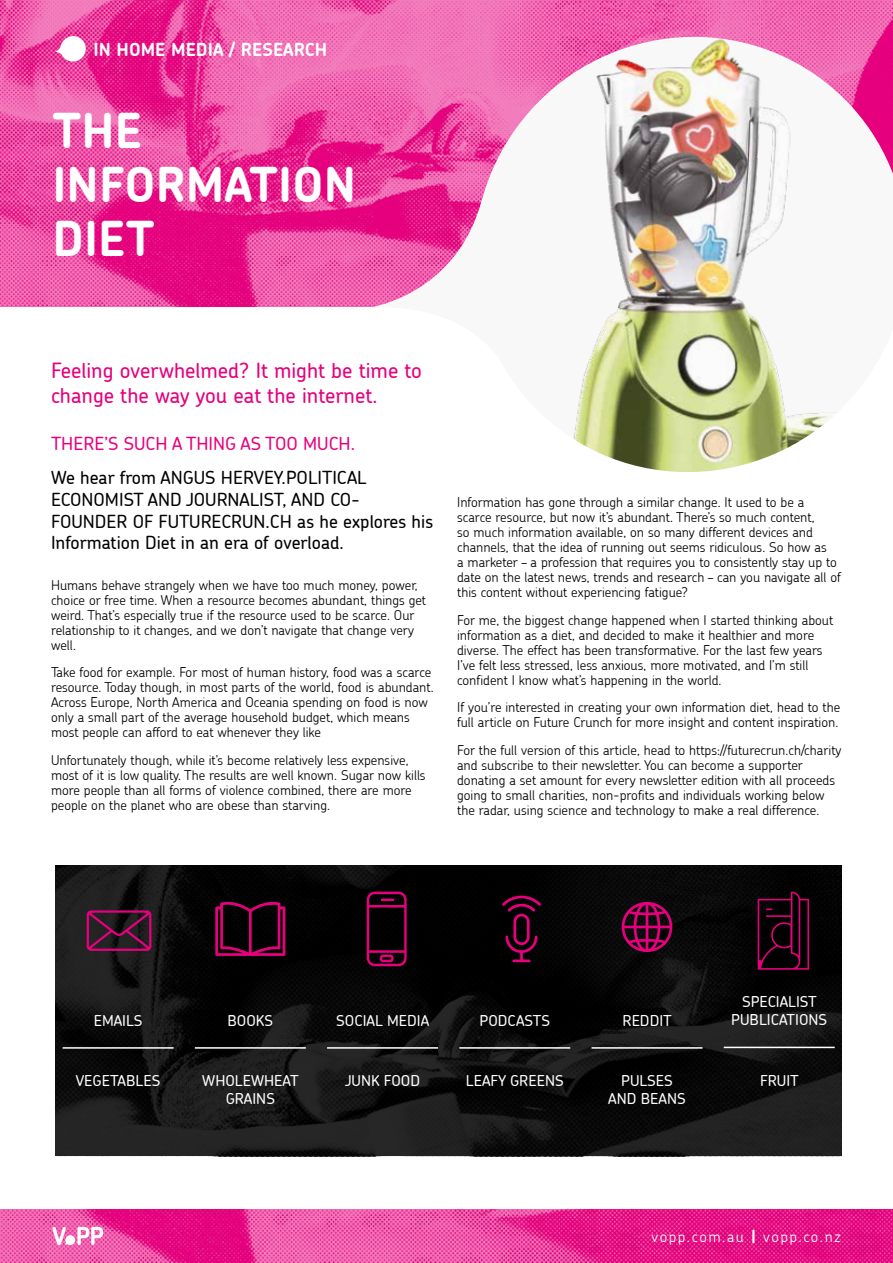
<style>
.page{position:relative;width:893px;height:1263px;background:#fff}
.page>*{position:absolute;margin:0;border:0;box-sizing:border-box;transform-origin:0 0}
.t1{font:700 48px/54px "Chevin";letter-spacing:.005em;color:#fff}
.t2{font:500 21px/25.2px "Chevin";color:#e6007d}
.t3{font:500 18px/21.6px "Chevin";color:#000}
.t4{font:500 18px "Chevin";color:#e6007d}
.t5{font:700 18px "Chevin";letter-spacing:.005em;color:#fff}
.t6{font:500 15px/18px "Chevin";color:#fff;text-align:center}
.t7{font:300 15px "Chevin";letter-spacing:.1em;color:#fff}
.t8{font:300 13.5px/15px "Chevin";color:#000}
.s1{font-weight:700}
</style>
<div class="page">
<img style="left:0;top:1209px;width:893px;height:54px">
<img style="left:1px;top:0;width:891px;height:306px">
<svg style="left:52px;top:1227px;width:51px;height:18px"></svg>
<svg style="left:54px;top:34px;width:33px;height:29px"></svg>
<svg style="left:369px;top:8px;width:524px;height:299px"></svg>
<img style="left:538px;top:37px;width:355px;height:435px">
<svg style="left:55px;top:865px;width:787px;height:291px;background:#0f0e0e"></svg>
<svg style="left:367px;top:891px;width:40px;height:75px;background:#3b0020"></svg>
<hr style="left:63px;top:1047px;width:111px;height:2px;background:#fff">
<hr style="left:195px;top:1047px;width:111px;height:2px;background:#fff">
<hr style="left:327px;top:1047px;width:111px;height:2px;background:#fff">
<hr style="left:459px;top:1047px;width:111px;height:2px;background:#fff">
<hr style="left:591px;top:1047px;width:111px;height:2px;background:#fff">
<hr style="left:724px;top:1047px;width:111px;height:1px;background:#fff">
<svg style="left:758px;top:891px;width:51px;height:79px;background:#2d0018"></svg>
<svg style="left:87px;top:910px;width:64px;height:41px;background:#531537"></svg>
<svg style="left:215px;top:900px;width:70px;height:56px;background:#410123"></svg>
<svg style="left:502px;top:895px;width:39px;height:67px;background:#34011d"></svg>
<svg style="left:622px;top:902px;width:50px;height:50px;background:#630638"></svg>
<h3 class="t5" style="left:94px;top:38px;width:235px">IN HOME MEDIA / RESEARCH</h3>
<h1 class="t1" style="left:52px;top:102px;width:305px">THE<br>INFORMATION<br>DIET</h1>
<h2 class="t2" style="left:51px;top:357px;width:372px">Feeling overwhelmed? It might be time to change the way you eat the internet.</h2>
<h3 class="t4" style="left:51px;top:432px;width:306px">THERE’S SUCH A THING AS TOO MUCH.</h3>
<h3 class="t3" style="left:51px;top:467px;width:384px">We hear from ANGUS HERVEY.POLITICAL ECONOMIST AND JOURNALIST, AND CO-FOUNDER OF FUTURECRUN.CH as he explores his Information Diet in an era of overload.</h3>
<p class="t8" style="left:51px;top:577px;width:377px">Humans behave strangely when we have too much money, power, choice or free time. When a resource becomes abundant, things get weird. That’s especially true if the resource used to be scarce. Our relationship to it changes, and we don’t navigate that change very well.</p>
<p class="t8" style="left:51px;top:665px;width:384px">Take food for example. For most of human history, food was a scarce resource. Today though, in most parts of the world, food is abundant.<br>Across Europe, North America and Oceania spending on food is now only a small part of the average household budget, which means most people can afford to eat whenever they like</p>
<p class="t8" style="left:51px;top:753px;width:376px">Unfortunately though, while it’s become relatively less expensive, most of it is low quality. The results are well known. Sugar now kills more people than all forms of violence combined, there are more people on the planet who are obese than starving.</p>
<p class="t8" style="left:457px;top:494px;width:385px">Information has gone through a similar change. It used to be a scarce resource, but now it’s abundant. There’s so much content,<br>so much information available, on so many different devices and channels, that the idea of running out seems ridiculous. So how as<br>a marketer – a profession that requires you to consistently stay up to date on the latest news, trends and research – can you navigate all of this content without experiencing fatigue?</p>
<p class="t8" style="left:457px;top:612px;width:378px">For me, the biggest change happened when I started thinking about information as a diet, and decided to make it healthier and more diverse. The effect has been transformative. For the last few years I’ve felt less stressed, less anxious, more motivated, and I’m still confident I know what’s happening in the world.</p>
<p class="t8" style="left:457px;top:700px;width:385px">If you’re interested in creating your own information diet, head to the full article on Future Crunch for more insight and content inspiration.</p>
<p class="t8" style="left:457px;top:742px;width:386px">For the full version of this article, head to https://futurecrun.ch/charity and subscribe to their newsletter. You can become a supporter donating a set amount for every newsletter edition with all proceeds going to small charities, non-profits and individuals working below the radar, using science and technology to make a real difference.</p>
<p class="t6" style="left:94px;top:1011px;width:50px">EMAILS</p>
<p class="t6" style="left:76px;top:1072px;width:86px">VEGETABLES</p>
<p class="t6" style="left:227px;top:1011px;width:47px">BOOKS</p>
<p class="t6" style="left:202px;top:1072px;width:98px">WHOLEWHEAT<br>GRAINS</p>
<p class="t6" style="left:336px;top:1011px;width:94px">SOCIAL MEDIA</p>
<p class="t6" style="left:345px;top:1072px;width:76px">JUNK FOOD</p>
<p class="t6" style="left:480px;top:1011px;width:72px">PODCASTS</p>
<p class="t6" style="left:466px;top:1072px;width:99px">LEAFY GREENS</p>
<p class="t6" style="left:623px;top:1011px;width:51px">REDDIT</p>
<p class="t6" style="left:608px;top:1072px;width:79px">PULSES<br>AND BEANS</p>
<p class="t6" style="left:731px;top:993px;width:97px">SPECIALIST<br>PUBLICATIONS</p>
<p class="t6" style="left:760px;top:1071px;width:40px">FRUIT</p>
<p class="t7" style="left:652px;top:1227px;width:190px">vopp.com.au <span class="s1">|</span> vopp.co.nz</p>
</div>
